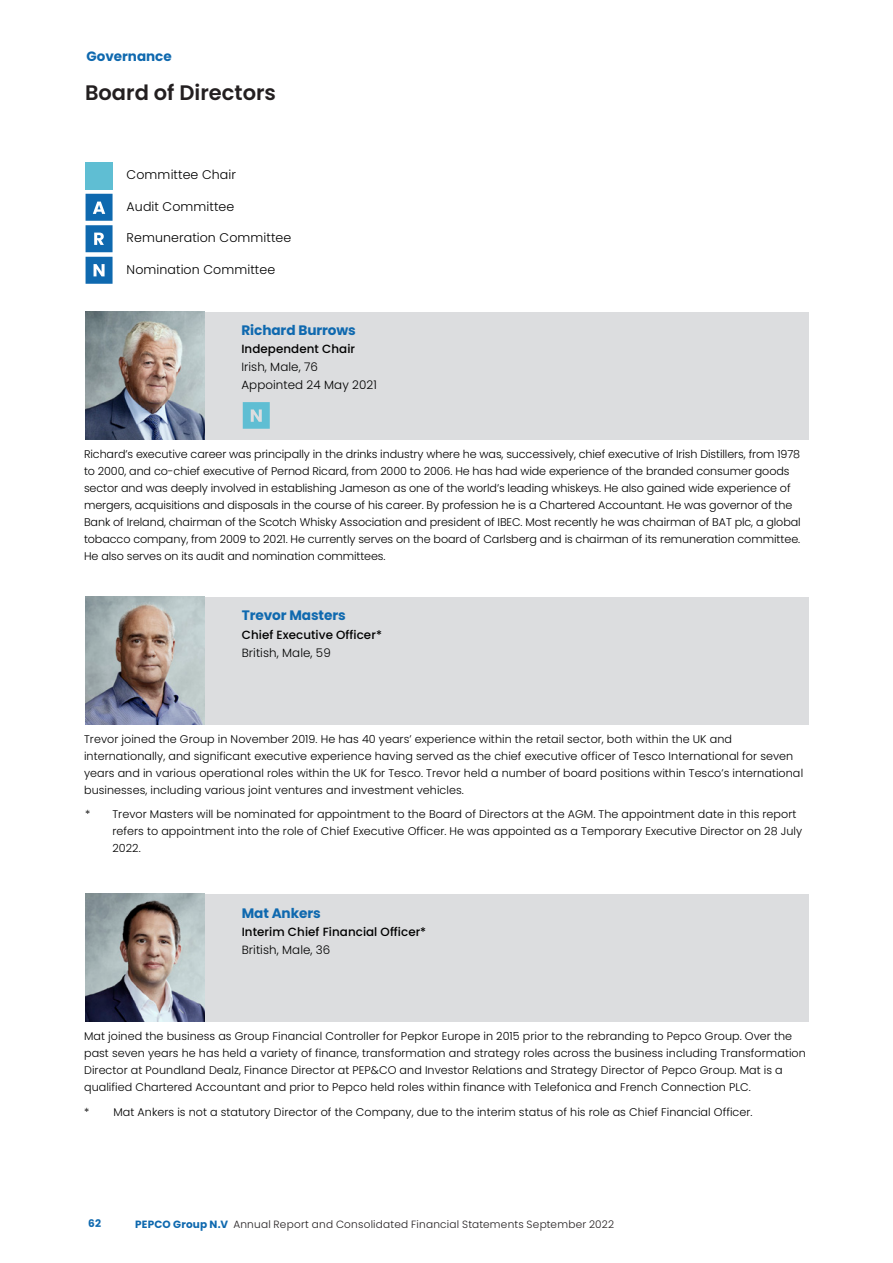
<style>
.page{position:relative;width:893px;height:1263px;background:#fff}
.page>*{position:absolute;margin:0;border:0;box-sizing:border-box;transform-origin:0 0}
.Page_header{font:600 21px "Poppins";color:#231f20}
.t1{font:700 13.65px "Poppins";letter-spacing:-.01em;color:#0f69af}
.t2{font:700 13.5px "Poppins";color:#0f69af}
.t3{font:300 12.6px "Poppins";letter-spacing:.005em;color:#000}
.t4{font:500 11.85px/18px "Poppins";letter-spacing:.005em;color:#000}
.t5{font:300 11.85px/18px "Poppins";letter-spacing:.005em;color:#000}
.t6{font:300 11.1px/17px "Poppins";letter-spacing:.005em;color:#000}
.t7{font:300 10.5px "Poppins";letter-spacing:.02em;color:#231f20}
.t8{font:700 10.5px "Poppins";color:#0f69af}
.s1{font-weight:500}
.s2{font-weight:300}
.s3{font-weight:700;color:#0f69af}
</style>
<div class="page">
<div style="left:86px;top:162px;width:27px;height:27px;background:#5fbed3"></div>
<svg style="left:86px;top:194px;width:27px;height:90px;background:#458ac1"></svg>
<div style="left:86px;top:312px;width:722px;height:127px;background:#dcdddf"></div>
<img style="left:86px;top:312px;width:119px;height:127px">
<div style="left:86px;top:597px;width:722px;height:127px;background:#dcdddf"></div>
<img style="left:86px;top:597px;width:119px;height:127px">
<div style="left:86px;top:894px;width:722px;height:127px;background:#dcdddf"></div>
<img style="left:86px;top:894px;width:119px;height:127px">
<svg style="left:243px;top:402px;width:27px;height:27px"></svg>
<p class="t2" style="left:86px;top:49px;width:87px">Governance</p>
<p class="t1" style="left:84px;top:53px;width:87px">Governance</p>
<p class="Page_header" style="left:85px;top:80px;width:192px">Board of Directors</p>
<p class="t3" style="left:127px;top:167px;width:111px">Committee Chair</p>
<p class="t3" style="left:127px;top:199px;width:109px">Audit Committee</p>
<p class="t3" style="left:127px;top:230px;width:166px">Remuneration Committee</p>
<p class="t3" style="left:127px;top:262px;width:150px">Nomination Committee</p>
<p class="t1" style="left:241px;top:322px;width:116px">Richard Burrows</p>
<p class="t5" style="left:241px;top:340px;width:137px"><span class="s1">Independent Chair<br></span>Irish, Male, 76<br>Appointed 24 May 2021</p>
<p class="t6" style="left:84px;top:446px;width:718px">Richard’s executive career was principally in the drinks industry where he was, successively, chief executive of Irish Distillers, from 1978 to 2000, and co-chief executive of Pernod Ricard, from 2000 to 2006. He has had wide experience of the branded consumer goods sector and was deeply involved in establishing Jameson as one of the world’s leading whiskeys. He also gained wide experience of mergers, acquisitions and disposals in the course of his career. By profession he is a Chartered Accountant. He was governor of the Bank of Ireland, chairman of the Scotch Whisky Association and president of IBEC. Most recently he was chairman of BAT plc, a global tobacco company, from 2009 to 2021. He currently serves on the board of Carlsberg and is chairman of its remuneration committee.<br>He also serves on its audit and nomination committees.</p>
<p class="t1" style="left:242px;top:608px;width:106px">Trevor Masters</p>
<p class="t4" style="left:242px;top:626px;width:142px">Chief Executive Officer*<br><span class="s2">British, Male, 59</span></p>
<p class="t6" style="left:84px;top:731px;width:721px">Trevor joined the Group in November 2019. He has 40 years’ experience within the retail sector, both within the UK and internationally, and significant executive experience having served as the chief executive officer of Tesco International for seven years and in various operational roles within the UK for Tesco. Trevor held a number of board positions within Tesco’s international businesses, including various joint ventures and investment vehicles.</p>
<p class="t6" style="left:112px;top:806px;width:691px;text-indent:-27px">* Trevor Masters will be nominated for appointment to the Board of Directors at the AGM. The appointment date in this report refers to appointment into the role of Chief Executive Officer. He was appointed as a Temporary Executive Director on 28 July<br>2022.</p>
<p class="t1" style="left:242px;top:905px;width:81px">Mat Ankers</p>
<p class="t4" style="left:242px;top:923px;width:186px">Interim Chief Financial Officer*<br><span class="s2">British, Male, 36</span></p>
<p class="t6" style="left:84px;top:1028px;width:723px">Mat joined the business as Group Financial Controller for Pepkor Europe in 2015 prior to the rebranding to Pepco Group. Over the past seven years he has held a variety of finance, transformation and strategy roles across the business including Transformation Director at Poundland Dealz, Finance Director at PEP&amp;CO and Investor Relations and Strategy Director of Pepco Group. Mat is a qualified Chartered Accountant and prior to Pepco held roles within finance with Telefonica and French Connection PLC.</p>
<p class="t6" style="left:84px;top:1103px;width:670px">* Mat Ankers is not a statutory Director of the Company, due to the interim status of his role as Chief Financial Officer.</p>
<p class="t8" style="left:88px;top:1217px;width:14px">62</p>
<p class="t7" style="left:135px;top:1218px;width:481px"><span class="s3">PEPCO Group N.V</span> Annual Report and Consolidated Financial Statements September 2022</p>
</div>
